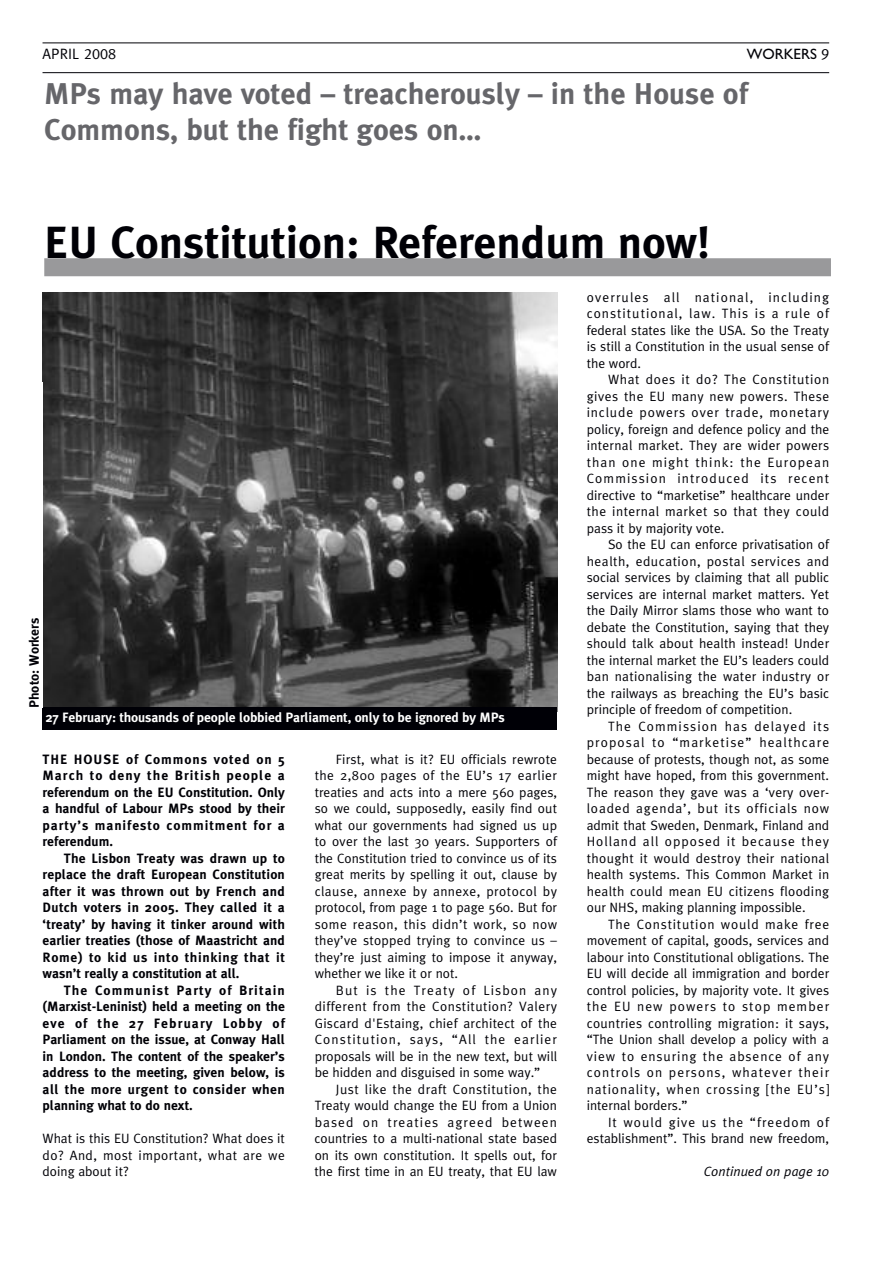
<style>
.page{position:relative;width:893px;height:1263px;background:#fff}
.page>*{position:absolute;margin:0;border:0;box-sizing:border-box;transform-origin:0 0}
.t1{font:700 45px "Meta Plus";color:#000006}
.t2{font:700 30px/36px "Meta Plus";color:#66666a}
.t3{font:15px "Meta Caps";color:#000006}
.t4{font:15px "Gill Sans";color:#000006}
.t5{font:13.5px/16.5px "Meta Plus";color:#000006;text-align:justify}
.t6{font:700 13.5px/16.5px "Meta Plus";color:#000006;text-align:justify}
.t7{font:700 13.5px "Meta Plus";letter-spacing:-.01em;color:#fff}
.t8{font:italic 13.5px "Meta Plus";color:#000006}
.s1{font-family:"Meta Caps"}
</style>
<div class="page">
<hr style="left:43px;top:43px;width:786px;height:1px;background:#000006">
<hr style="left:43px;top:72px;width:786px;height:1px;background:#000006">
<img style="left:43px;top:292px;width:514px;height:415px">
<div style="left:43px;top:707px;width:514px;height:22px;background:#000006"></div>
<div style="left:44px;top:258px;width:787px;height:18px;background:#99999b"></div>
<p class="t3" style="left:43px;top:45px;width:75px">APRIL 2008</p>
<p class="t4" style="left:747px;top:45px;width:84px">WORKERS <span class="s1">9</span></p>
<h2 class="t2" style="left:44px;top:79px;width:705px">MPs may have voted – treacherously – in the House of<br>Commons, but the fight goes on…</h2>
<h1 class="t1" style="left:44px;top:227px;width:668px">EU Constitution: Referendum now!</h1>
<p class="t6" style="left:27px;top:708px;width:92px;rotate:-90deg">Photo: Workers</p>
<p class="t7" style="left:46px;top:713px;width:461px">27 February: thousands of people lobbied Parliament, only to be ignored by MPs</p>
<p class="t6" style="left:43px;top:752px;width:244px">THE HOUSE of Commons voted on 5<br>March to deny the British people a referendum on the EU Constitution. Only a handful of Labour MPs stood by their party’s manifesto commitment for a referendum.</p>
<p class="t6" style="left:43px;top:851px;width:244px;text-indent:21px">The Lisbon Treaty was drawn up to replace the draft European Constitution after it was thrown out by French and Dutch voters in 2005. They called it a ‘treaty’ by having it tinker around with earlier treaties (those of Maastricht and Rome) to kid us into thinking that it wasn’t really a constitution at all.</p>
<p class="t6" style="left:43px;top:983px;width:244px;text-indent:21px">The Communist Party of Britain (Marxist-Leninist) held a meeting on the eve of the 27 February Lobby of Parliament on the issue, at Conway Hall in London. The content of the speaker’s address to the meeting, given below, is all the more urgent to consider when planning what to do next.</p>
<p class="t5" style="left:43px;top:1131px;width:244px">What is this EU Constitution? What does it do? And, most important, what are we doing about it?</p>
<p class="t5" style="left:315px;top:752px;width:244px;text-indent:21px">First, what is it? EU officials rewrote the 2,800 pages of the EU’s 17 earlier treaties and acts into a mere 560 pages, so we could, supposedly, easily find out what our governments had signed us up to over the last 30 years. Supporters of the Constitution tried to convince us of its great merits by spelling it out, clause by clause, annexe by annexe, protocol by protocol, from page 1 to page 560. But for some reason, this didn’t work, so now they’ve stopped trying to convince us – they’re just aiming to impose it anyway, whether we like it or not.</p>
<p class="t5" style="left:315px;top:983px;width:244px;text-indent:21px">But is the Treaty of Lisbon any different from the Constitution? Valery Giscard d'Estaing, chief architect of the Constitution, says, “All the earlier proposals will be in the new text, but will be hidden and disguised in some way.”</p>
<p class="t5" style="left:315px;top:1082px;width:244px;text-indent:21px">Just like the draft Constitution, the Treaty would change the EU from a Union based on treaties agreed between countries to a multi-national state based on its own constitution. It spells out, for the first time in an EU treaty, that EU law</p>
<p class="t5" style="left:587px;top:290px;width:244px">overrules all national, including constitutional, law. This is a rule of federal states like the USA. So the Treaty is still a Constitution in the usual sense of the word.</p>
<p class="t5" style="left:587px;top:372px;width:244px;text-indent:21px">What does it do? The Constitution gives the EU many new powers. These include powers over trade, monetary policy, foreign and defence policy and the internal market. They are wider powers than one might think: the European Commission introduced its recent directive to “marketise” healthcare under the internal market so that they could pass it by majority vote.</p>
<p class="t5" style="left:587px;top:537px;width:244px;text-indent:21px">So the EU can enforce privatisation of health, education, postal services and social services by claiming that all public services are internal market matters. Yet the Daily Mirror slams those who want to debate the Constitution, saying that they should talk about health instead! Under the internal market the EU’s leaders could ban nationalising the water industry or the railways as breaching the EU’s basic principle of freedom of competition.</p>
<p class="t5" style="left:587px;top:719px;width:244px;text-indent:21px">The Commission has delayed its proposal to “marketise” healthcare because of protests, though not, as some might have hoped, from this government.<br>The reason they gave was a ‘very over&shy;loaded agenda’, but its officials now admit that Sweden, Denmark, Finland and Holland all opposed it because they thought it would destroy their national health systems. This Common Market in health could mean EU citizens flooding our NHS, making planning impossible.</p>
<p class="t5" style="left:587px;top:917px;width:244px;text-indent:21px">The Constitution would make free movement of capital, goods, services and labour into Constitutional obligations. The EU will decide all immigration and border control policies, by majority vote. It gives the EU new powers to stop member countries controlling migration: it says, “The Union shall develop a policy with a view to ensuring the absence of any controls on persons, whatever their nationality, when crossing [the EU’s] internal borders.”</p>
<p class="t5" style="left:587px;top:1115px;width:244px;text-align:right">It would give us the “freedom of establishment”. This brand new freedom,</p>
<p class="t8" style="left:704px;top:1167px;width:127px">Continued on page 10</p>
</div>
